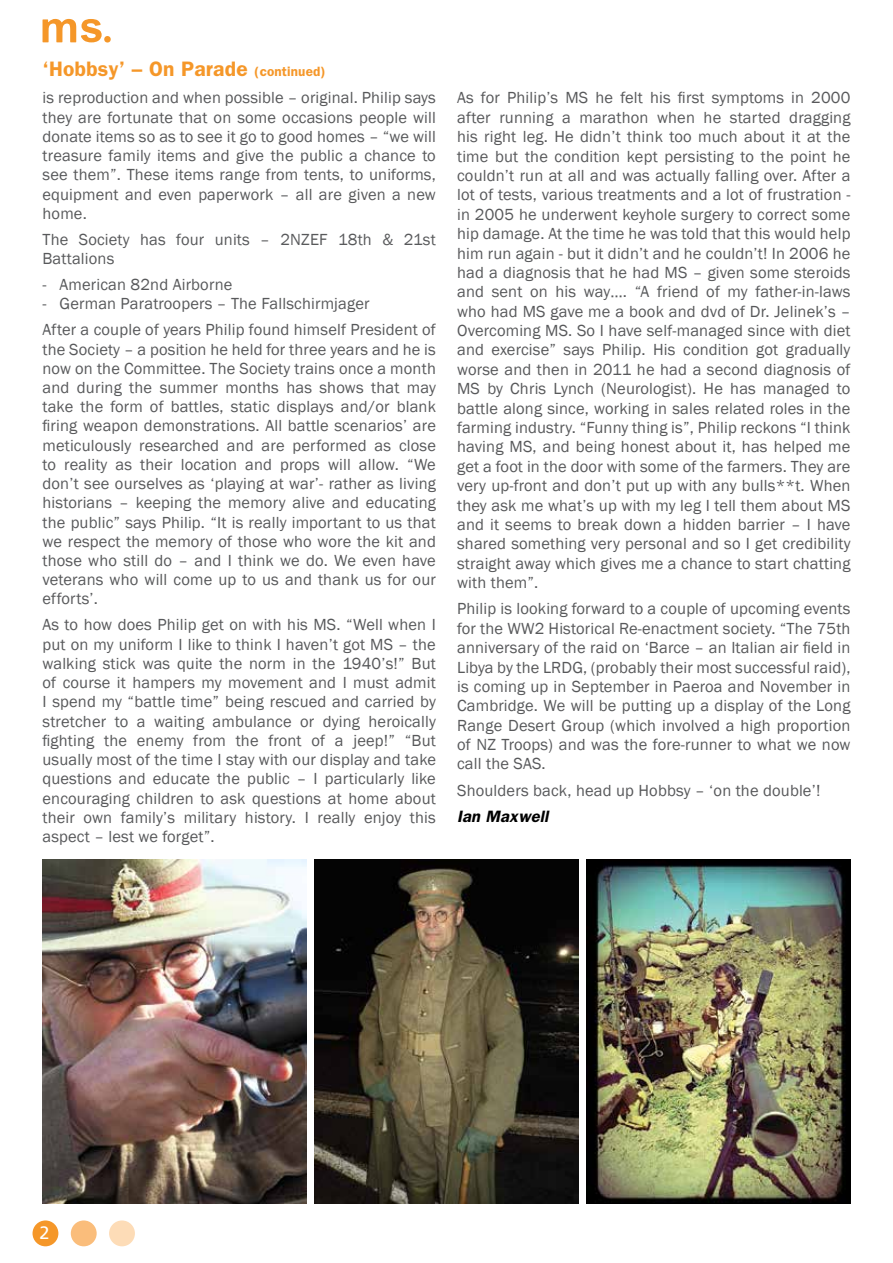
<style>
.page{position:relative;width:893px;height:1263px;background:#fff}
.page>*{position:absolute;margin:0;border:0;box-sizing:border-box;transform-origin:0 0}
.t1{font:600 21px "Franklin Gothic";letter-spacing:.01em;color:#f59729}
.t2{font:18px "Frutiger";color:#fff}
.t3{font:16.5px/19.4px "Franklin Gothic";letter-spacing:.01em;color:#58595b;text-align:justify}
.t4{font:italic 600 16.5px "Franklin Gothic";letter-spacing:.01em;color:#000}
.s1{font-size:13.5px}
</style>
<div class="page">
<svg style="left:43px;top:19px;width:68px;height:24px"></svg>
<img style="left:315px;top:859px;width:263px;height:344px">
<img style="left:43px;top:859px;width:263px;height:344px">
<img style="left:587px;top:859px;width:263px;height:344px">
<div style="left:33px;top:1220px;width:25px;height:26px;background:#f59729;border-radius:50%"></div>
<div style="left:71px;top:1220px;width:26px;height:26px;background:#fabd7b;border-radius:50%"></div>
<div style="left:109px;top:1220px;width:26px;height:26px;background:#fddcb7;border-radius:50%"></div>
<p class="t1" style="left:43px;top:57px;width:285px">‘Hobbsy’ – On Parade <span class="s1">(continued)</span></p>
<p class="t3" style="left:43px;top:89px;width:395px">is reproduction and when possible – original. Philip says they are fortunate that on some occasions people will donate items so as to see it go to good homes – “we will treasure family items and give the public a chance to see them”. These items range from tents, to uniforms, equipment and even paperwork – all are given a new home.</p>
<p class="t3" style="left:43px;top:230px;width:395px">The Society has four units – 2NZEF 18th &amp; 21st<br>Battalions</p>
<p class="t3" style="left:43px;top:275px;width:191px">- American 82nd Airborne</p>
<p class="t3" style="left:43px;top:291px;width:395px;line-height:26px">- German Paratroopers – The Fallschirmjager<br>After a couple of years Philip found himself President of</p>
<p class="t3" style="left:43px;top:340px;width:395px">the Society – a position he held for three years and he is now on the Committee. The Society trains once a month and during the summer months has shows that may take the form of battles, static displays and/or blank firing weapon demonstrations. All battle scenarios’ are meticulously researched and are performed as close to reality as their location and props will allow. “We don’t see ourselves as ‘playing at war’- rather as living historians – keeping the memory alive and educating the public” says Philip. “It is really important to us that we respect the memory of those who wore the kit and those who still do – and I think we do. We even have veterans who will come up to us and thank us for our efforts’.</p>
<p class="t3" style="left:43px;top:616px;width:395px">As to how does Philip get on with his MS. “Well when I put on my uniform I like to think I haven’t got MS – the walking stick was quite the norm in the 1940’s!” But of course it hampers my movement and I must admit I spend my “battle time” being rescued and carried by stretcher to a waiting ambulance or dying heroically fighting the enemy from the front of a jeep!” “But usually most of the time I stay with our display and take questions and educate the public – I particularly like encouraging children to ask questions at home about their own family’s military history. I really enjoy this aspect – lest we forget”.</p>
<p class="t3" style="left:457px;top:89px;width:395px">As for Philip’s MS he felt his first symptoms in 2000 after running a marathon when he started dragging his right leg. He didn’t think too much about it at the time but the condition kept persisting to the point he couldn’t run at all and was actually falling over. After a lot of tests, various treatments and a lot of frustration - in 2005 he underwent keyhole surgery to correct some hip damage. At the time he was told that this would help him run again - but it didn’t and he couldn’t! In 2006 he had a diagnosis that he had MS – given some steroids and sent on his way…. “A friend of my father-in-laws who had MS gave me a book and dvd of Dr. Jelinek’s – Overcoming MS. So I have self-managed since with diet and exercise” says Philip. His condition got gradually worse and then in 2011 he had a second diagnosis of MS by Chris Lynch (Neurologist). He has managed to battle along since, working in sales related roles in the farming industry. “Funny thing is”, Philip reckons “I think having MS, and being honest about it, has helped me get a foot in the door with some of the farmers. They are very up-front and don’t put up with any bulls**t. When they ask me what’s up with my leg I tell them about MS and it seems to break down a hidden barrier – I have shared something very personal and so I get credibility straight away which gives me a chance to start chatting with them”.</p>
<p class="t3" style="left:457px;top:599px;width:395px">Philip is looking forward to a couple of upcoming events for the WW2 Historical Re-enactment society. “The 75th anniversary of the raid on ‘Barce – an Italian air field in Libya by the LRDG, (probably their most successful raid), is coming up in September in Paeroa and November in Cambridge. We will be putting up a display of the Long Range Desert Group (which involved a high proportion of NZ Troops) and was the fore-runner to what we now call the SAS.</p>
<p class="t3" style="left:457px;top:781px;width:365px">Shoulders back, head up Hobbsy – ‘on the double’!</p>
<p class="t4" style="left:457px;top:807px;width:93px">Ian Maxwell</p>
<p class="t2" style="left:39px;top:1222px;width:12px">2</p>
</div>
